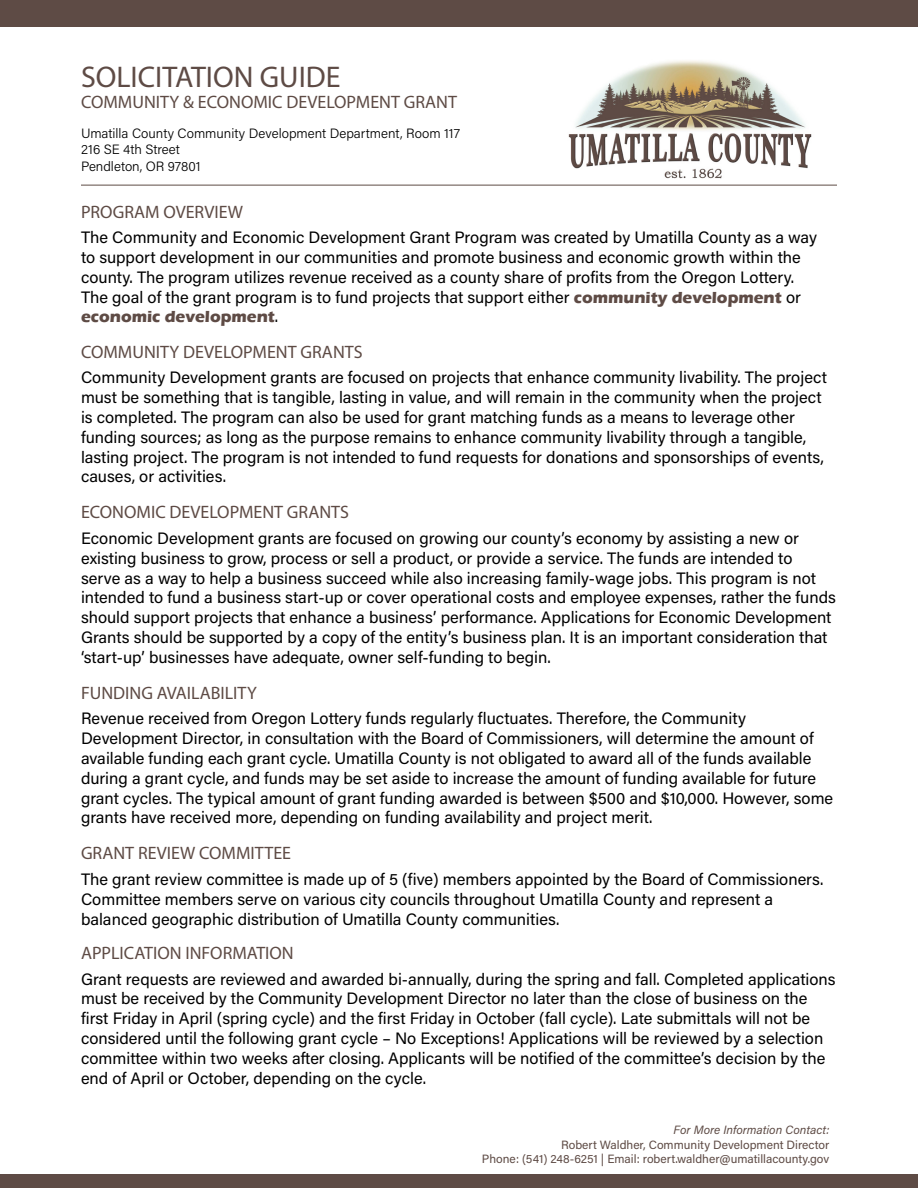
<style>
.page{position:relative;width:918px;height:1188px;background:#fff}
.page>*{position:absolute;margin:0;border:0;box-sizing:border-box;transform-origin:0 0}
.t1{font:30px "Myriad Pro";color:#5e4b45}
.t2{font:18px "Myriad Pro";color:#5e4b45}
.t3{font:16.5px/19.8px "Acumin Pro";color:#000}
.t4{font:700 16.5px "Eras ITC";color:#5e4b45}
.t5{font:300 13.5px/16.2px "Acumin Pro";color:#000}
.t6{font:12px/14.4px "Acumin Pro";color:#5e4b45;text-align:right}
.t7{font:italic 12px "Acumin Pro";color:#5e4b45}
.s1{font-family:"Eras ITC";font-weight:700;color:#5e4b45}
.s2{font-family:"Acumin Pro";font-weight:400;color:#000}
</style>
<div class="page">
<hr style="left:81px;top:185px;width:756px;height:1px;background:#5e4b45">
<div style="left:0;top:0;width:918px;height:27px;background:#5e4b45"></div>
<div style="left:0;top:1174px;width:918px;height:14px;background:#5e4b45"></div>
<img style="left:568px;top:60px;width:244px;height:119px">
<h1 class="t1" style="left:81px;top:58px;width:261px">SOLICITATION GUIDE</h1>
<p class="t2" style="left:81px;top:91px;width:378px">COMMUNITY &amp; ECONOMIC DEVELOPMENT GRANT</p>
<p class="t5" style="left:81px;top:125px;width:381px">Umatilla County Community Development Department, Room 117<br>216 SE 4th Street<br>Pendleton, OR 97801</p>
<p class="t2" style="left:81px;top:200px;width:164px">PROGRAM OVERVIEW</p>
<p class="t3" style="left:81px;top:227px;width:738px">The Community and Economic Development Grant Program was created by Umatilla County as a way to support development in our communities and promote business and economic growth within the county. The program utilizes revenue received as a county share of profits from the Oregon Lottery.<br>The goal of the grant program is to fund projects that support either <span class="s1">community development</span> or</p>
<p class="t4" style="left:81px;top:307px;width:199px">economic development<span class="s2">.</span></p>
<p class="t2" style="left:81px;top:341px;width:283px">COMMUNITY DEVELOPMENT GRANTS</p>
<p class="t3" style="left:81px;top:367px;width:747px">Community Development grants are focused on projects that enhance community livability. The project must be something that is tangible, lasting in value, and will remain in the community when the project is completed. The program can also be used for grant matching funds as a means to leverage other funding sources; as long as the purpose remains to enhance community livability through a tangible, lasting project. The program is not intended to fund requests for donations and sponsorships of events, causes, or activities.</p>
<p class="t2" style="left:81px;top:501px;width:269px">ECONOMIC DEVELOPMENT GRANTS</p>
<p class="t3" style="left:81px;top:528px;width:756px">Economic Development grants are focused on growing our county’s economy by assisting a new or existing business to grow, process or sell a product, or provide a service. The funds are intended to serve as a way to help a business succeed while also increasing family-wage jobs. This program is not intended to fund a business start-up or cover operational costs and employee expenses, rather the funds should support projects that enhance a business’ performance. Applications for Economic Development Grants should be supported by a copy of the entity’s business plan. It is an important consideration that ‘start-up’ businesses have adequate, owner self-funding to begin.</p>
<p class="t2" style="left:81px;top:682px;width:177px">FUNDING AVAILABILITY</p>
<p class="t3" style="left:81px;top:708px;width:754px">Revenue received from Oregon Lottery funds regularly fluctuates. Therefore, the Community Development Director, in consultation with the Board of Commissioners, will determine the amount of available funding each grant cycle. Umatilla County is not obligated to award all of the funds available during a grant cycle, and funds may be set aside to increase the amount of funding available for future grant cycles. The typical amount of grant funding awarded is between $500 and $10,000. However, some grants have received more, depending on funding availability and project merit.</p>
<p class="t2" style="left:81px;top:842px;width:212px">GRANT REVIEW COMMITTEE</p>
<p class="t3" style="left:81px;top:869px;width:744px">The grant review committee is made up of 5 (five) members appointed by the Board of Commissioners.<br>Committee members serve on various city councils throughout Umatilla County and represent a balanced geographic distribution of Umatilla County communities.</p>
<p class="t2" style="left:81px;top:942px;width:214px">APPLICATION INFORMATION</p>
<p class="t3" style="left:81px;top:968px;width:756px">Grant requests are reviewed and awarded bi-annually, during the spring and fall. Completed applications must be received by the Community Development Director no later than the close of business on the first Friday in April (spring cycle) and the first Friday in October (fall cycle). Late submittals will not be considered until the following grant cycle – No Exceptions! Applications will be reviewed by a selection committee within two weeks after closing. Applicants will be notified of the committee’s decision by the end of April or October, depending on the cycle.</p>
<p class="t7" style="left:674px;top:1122px;width:157px">For More Information Contact:</p>
<p class="t6" style="left:482px;top:1137px;width:349px">Robert Waldher, Community Development Director<br>Phone: (541) 248-6251 | Email: robert.waldher@umatillacounty.gov</p>
</div>
